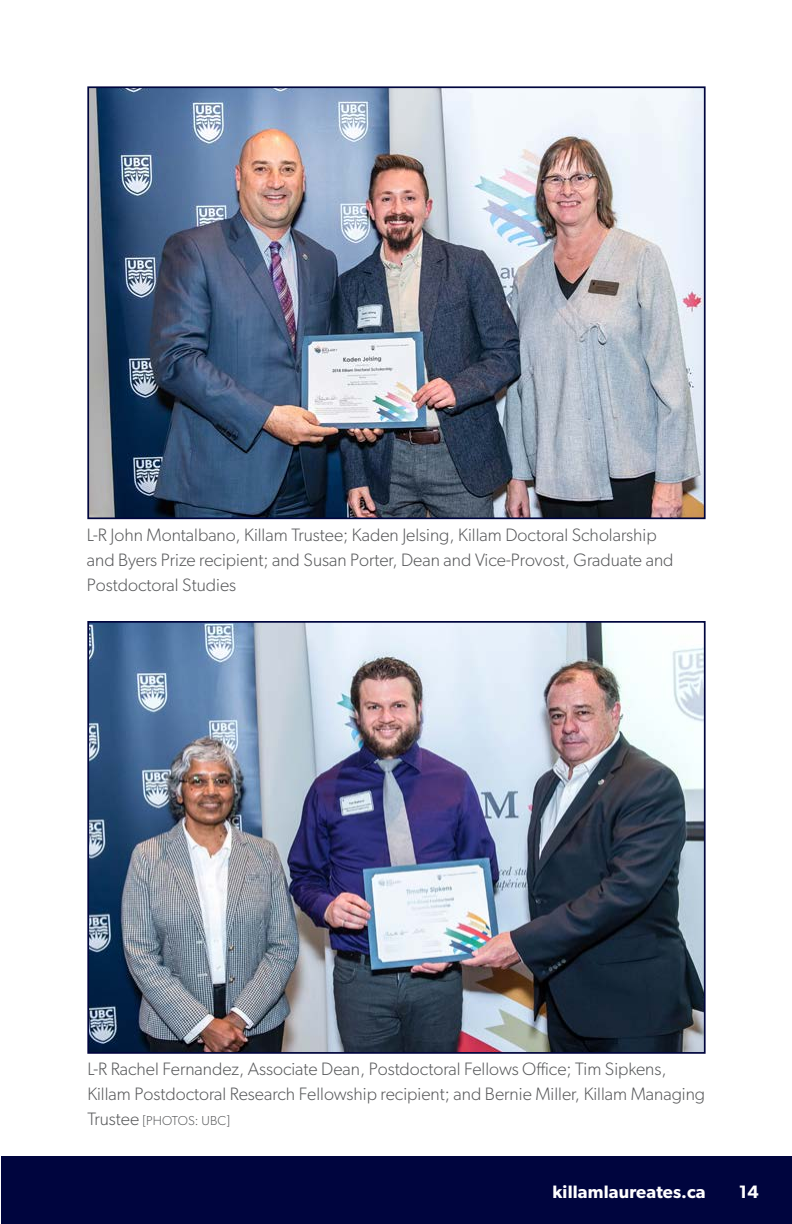
<style>
.page{position:relative;width:792px;height:1224px;background:#fff}
.page>*{position:absolute;margin:0;border:0;box-sizing:border-box;transform-origin:0 0}
.Body_Text_-_Left_ali{font:300 18px/25px "Gibson";color:#58595b}
.t1{font:600 18px "Gibson";letter-spacing:.01em;color:#fff}
.Body_Text_-_Left_ali-2{font:300 13px "Gibson";letter-spacing:.01em;color:#58595b}
.s1{font-size:18px}
</style>
<div class="page">
<div style="left:1px;top:1157px;width:791px;height:67px;background:#00053e"></div>
<img style="left:90px;top:624px;width:613px;height:427px">
<div style="left:87px;top:621px;width:619px;height:433px;border:2px solid #00053e"></div>
<img style="left:90px;top:89px;width:613px;height:427px">
<div style="left:87px;top:86px;width:619px;height:433px;border:2px solid #00053e"></div>
<p class="Body_Text_-_Left_ali" style="left:87px;top:522px;width:588px">L-R John Montalbano, Killam Trustee; Kaden Jelsing, Killam Doctoral Scholarship and Byers Prize recipient; and Susan Porter, Dean and Vice-Provost, Graduate and<br>Postdoctoral Studies</p>
<p class="Body_Text_-_Left_ali" style="left:87px;top:1056px;width:619px">L-R Rachel Fernandez, Associate Dean, Postdoctoral Fellows Office; Tim Sipkens,<br>Killam Postdoctoral Research Fellowship recipient; and Bernie Miller, Killam Managing</p>
<p class="Body_Text_-_Left_ali-2" style="left:87px;top:1113px;width:144px"><span class="s1">Trustee</span> [PHOTOS: UBC]</p>
<p class="t1" style="left:553px;top:1181px;width:155px">killamlaureates.ca</p>
<p class="t1" style="left:739px;top:1181px;width:21px">14</p>
</div>
